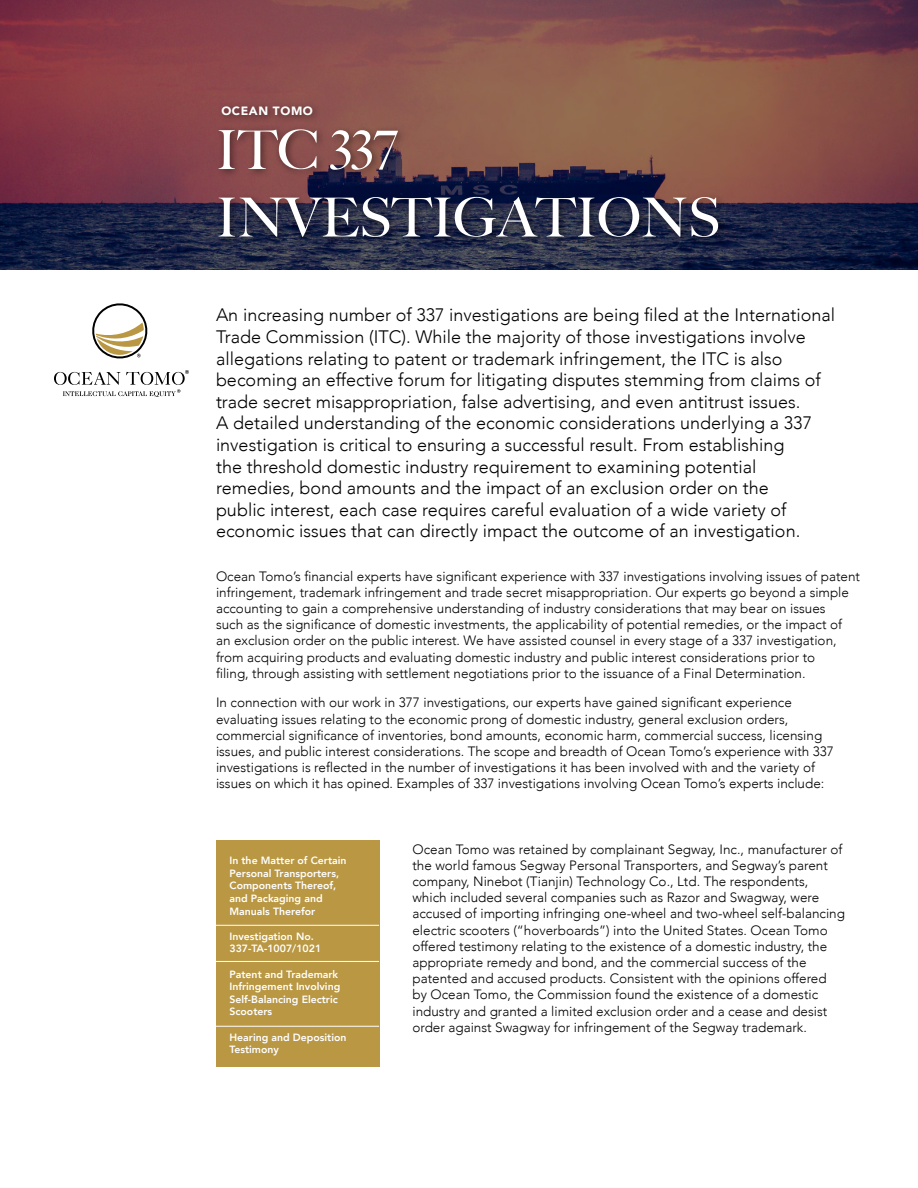
<style>
.page{position:relative;width:918px;height:1188px;background:#fff}
.page>*{position:absolute;margin:0;border:0;box-sizing:border-box;transform-origin:0 0}
.t1{font:500 54px/73.8px "Big Caslon";color:#fff}
.t2{font:300 18px/21.6px "Avenir";color:#000}
.t3{font:300 13.5px/16.2px "Avenir";color:#000}
.t4{font:900 12px "Avenir";letter-spacing:.05em;color:#fff}
.t5{font:800 10.5px/12.6px "Avenir";color:#fff}
</style>
<div class="page">
<div style="left:216px;top:840px;width:163px;height:227px;background:#b99743"></div>
<svg style="left:0;top:0;width:918px;height:270px"></svg>
<div style="left:214px;top:101px;width:514px;height:145px;background:#000;opacity:.5"></div>
<svg style="left:54px;top:370px;width:135px;height:27px"></svg>
<svg style="left:92px;top:303px;width:56px;height:56px"></svg>
<hr style="left:216px;top:925px;width:163px;height:1px;background:#fff">
<hr style="left:216px;top:1026px;width:163px;height:1px;background:#fff">
<hr style="left:216px;top:961px;width:163px;height:1px;background:#fff">
<p class="t4" style="left:221px;top:101px;width:93px">OCEAN TOMO</p>
<h1 class="t1" style="left:216px;top:105px;width:506px">ITC 337<br>INVESTIGATIONS</h1>
<p class="t2" style="left:216px;top:304px;width:621px">An increasing number of 337 investigations are being filed at the International Trade Commission (ITC). While the majority of those investigations involve allegations relating to patent or trademark infringement, the ITC is also becoming an effective forum for litigating disputes stemming from claims of trade secret misappropriation, false advertising, and even antitrust issues.<br>A detailed understanding of the economic considerations underlying a 337 investigation is critical to ensuring a successful result. From establishing<br>the threshold domestic industry requirement to examining potential remedies, bond amounts and the impact of an exclusion order on the<br>public interest, each case requires careful evaluation of a wide variety of economic issues that can directly impact the outcome of an investigation.</p>
<p class="t3" style="left:216px;top:568px;width:646px">Ocean Tomo’s financial experts have significant experience with 337 investigations involving issues of patent infringement, trademark infringement and trade secret misappropriation. Our experts go beyond a simple accounting to gain a comprehensive understanding of industry considerations that may bear on issues<br>such as the significance of domestic investments, the applicability of potential remedies, or the impact of<br>an exclusion order on the public interest. We have assisted counsel in every stage of a 337 investigation, from acquiring products and evaluating domestic industry and public interest considerations prior to<br>filing, through assisting with settlement negotiations prior to the issuance of a Final Determination.</p>
<p class="t3" style="left:216px;top:695px;width:619px">In connection with our work in 377 investigations, our experts have gained significant experience evaluating issues relating to the economic prong of domestic industry, general exclusion orders, commercial significance of inventories, bond amounts, economic harm, commercial success, licensing issues, and public interest considerations. The scope and breadth of Ocean Tomo’s experience with 337 investigations is reflected in the number of investigations it has been involved with and the variety of issues on which it has opined. Examples of 337 investigations involving Ocean Tomo’s experts include:</p>
<p class="t5" style="left:230px;top:854px;width:119px">In the Matter of Certain<br>Personal Transporters,<br>Components Thereof, and Packaging and<br>Manuals Therefor</p>
<p class="t5" style="left:230px;top:930px;width:93px">Investigation No.<br>337-TA-1007/1021</p>
<p class="t5" style="left:230px;top:968px;width:112px">Patent and Trademark<br>Infringement Involving<br>Self-Balancing Electric<br>Scooters</p>
<p class="t5" style="left:230px;top:1031px;width:119px">Hearing and Deposition<br>Testimony</p>
<p class="t3" style="left:412px;top:841px;width:434px">Ocean Tomo was retained by complainant Segway, Inc., manufacturer of the world famous Segway Personal Transporters, and Segway’s parent company, Ninebot (Tianjin) Technology Co., Ltd. The respondents, which included several companies such as Razor and Swagway, were accused of importing infringing one-wheel and two-wheel self-balancing electric scooters (“hoverboards”) into the United States. Ocean Tomo offered testimony relating to the existence of a domestic industry, the appropriate remedy and bond, and the commercial success of the patented and accused products. Consistent with the opinions offered<br>by Ocean Tomo, the Commission found the existence of a domestic industry and granted a limited exclusion order and a cease and desist order against Swagway for infringement of the Segway trademark.</p>
</div>
